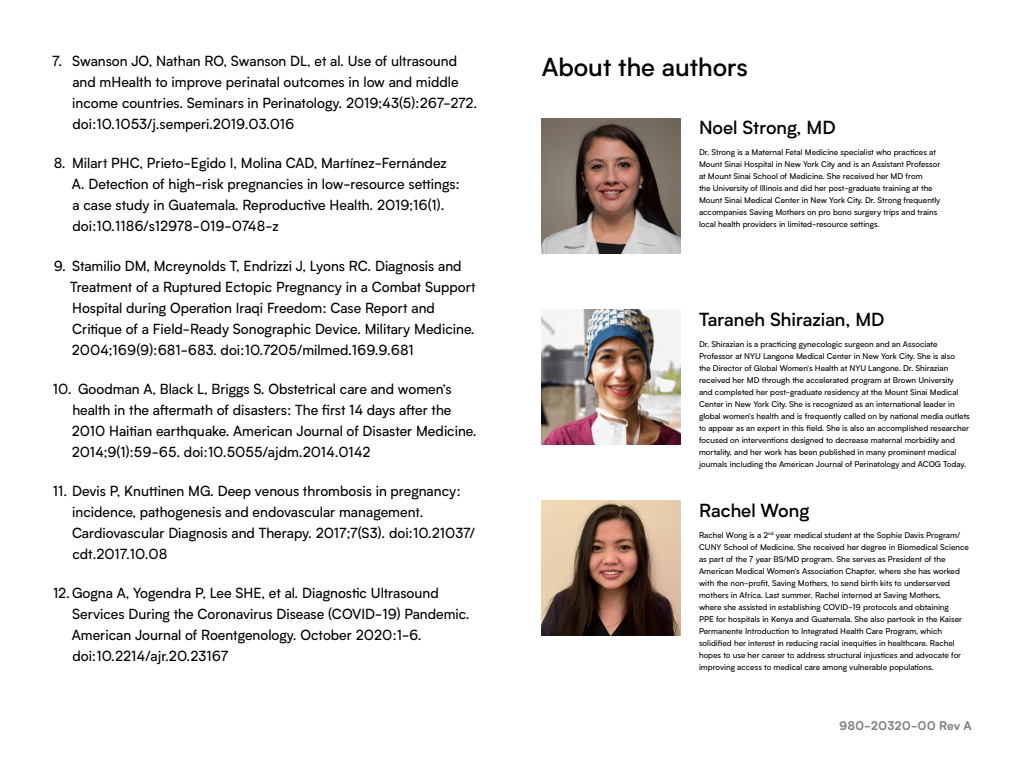
<style>
.page{position:relative;width:1025px;height:769px;background:#fff}
.page>*{position:absolute;margin:0;border:0;box-sizing:border-box;transform-origin:0 0}
.t1{font:500 25px "Biotif";color:#000}
.t2{font:500 18.2px "Biotif";color:#000}
.t3{font:14.1px/21px "Biotif";color:#000}
.t4{font:700 12px "Biotif";color:#808285}
.t5{font:8px/12px "Biotif";color:#000}
</style>
<div class="page">
<img style="left:541px;top:118px;width:139px;height:135px">
<img style="left:541px;top:310px;width:139px;height:134px">
<img style="left:541px;top:500px;width:139px;height:135px">
<h3 class="t3" style="left:72px;top:50px;width:406px;text-indent:-20px">7. Swanson JO, Nathan RO, Swanson DL, et al. Use of ultrasound and mHealth to improve perinatal outcomes in low and middle income countries. Seminars in Perinatology. 2019;43(5):267-272. doi:10.1053/j.semperi.2019.03.016</h3>
<h3 class="t3" style="left:72px;top:152px;width:389px;text-indent:-18px">8. Milart PHC, Prieto-Egido I, Molina CAD, Martínez-Fernández A. Detection of high-risk pregnancies in low-resource settings: a case study in Guatemala. Reproductive Health. 2019;16(1). doi:10.1186/s12978-019-0748-z</h3>
<p class="t3" style="left:70px;top:254px;width:407px;text-indent:-16px">9. Stamilio DM, Mcreynolds T, Endrizzi J, Lyons RC. Diagnosis and Treatment of a Ruptured Ectopic Pregnancy in a Combat Support Hospital during Operation Iraqi Freedom: Case Report and Critique of a Field-Ready Sonographic Device. Military Medicine.<br>2004;169(9):681-683. doi:10.7205/milmed.169.9.681</p>
<p class="t3" style="left:72px;top:377px;width:406px;text-indent:-19px">10. Goodman A, Black L, Briggs S. Obstetrical care and women’s health in the aftermath of disasters: The first 14 days after the 2010 Haitian earthquake. American Journal of Disaster Medicine.<br>2014;9(1):59-65. doi:10.5055/ajdm.2014.0142</p>
<h3 class="t3" style="left:72px;top:479px;width:404px;text-indent:-19px">11. Devis P, Knuttinen MG. Deep venous thrombosis in pregnancy: incidence, pathogenesis and endovascular management.<br>Cardiovascular Diagnosis and Therapy. 2017;7(S3). doi:10.21037/ cdt.2017.10.08</h3>
<h3 class="t3" style="left:72px;top:581px;width:399px;text-indent:-19px">12.Gogna A, Yogendra P, Lee SHE, et al. Diagnostic Ultrasound Services During the Coronavirus Disease (COVID-19) Pandemic.<br>American Journal of Roentgenology. October 2020:1-6. doi:10.2214/ajr.20.23167</h3>
<h1 class="t1" style="left:541px;top:49px;width:207px">About the authors</h1>
<h2 class="t2" style="left:698px;top:115px;width:138px">Noel Strong, MD</h2>
<p class="t5" style="left:698px;top:146px;width:243px">Dr. Strong is a Maternal Fetal Medicine specialist who practices at Mount Sinai Hospital in New York City and is an Assistant Professor at Mount Sinai School of Medicine. She received her MD from<br>the University of Illinois and did her post-graduate training at the Mount Sinai Medical Center in New York City. Dr. Strong frequently accompanies Saving Mothers on pro bono surgery trips and trains local health providers in limited-resource settings.</p>
<h2 class="t2" style="left:698px;top:306px;width:187px">Taraneh Shirazian, MD</h2>
<p class="t5" style="left:698px;top:337px;width:272px">Dr. Shirazian is a practicing gynecologic surgeon and an Associate Professor at NYU Langone Medical Center in New York City. She is also<br>the Director of Global Women’s Health at NYU Langone. Dr. Shirazian received her MD through the accelerated program at Brown University<br>and completed her post-graduate residency at the Mount Sinai Medical Center in New York City. She is recognized as an international leader in global women’s health and is frequently called on by national media outlets to appear as an expert in this field. She is also an accomplished researcher focused on interventions designed to decrease maternal morbidity and mortality, and her work has been published in many prominent medical journals including the American Journal of Perinatology and ACOG Today.</p>
<h2 class="t2" style="left:698px;top:496px;width:112px">Rachel Wong</h2>
<p class="t5" style="left:698px;top:528px;width:271px">Rachel Wong is a 2<sup>nd</sup> year medical student at the Sophie Davis Program/ CUNY School of Medicine. She received her degree in Biomedical Science as part of the 7 year BS/MD program. She serves as President of the American Medical Women’s Association Chapter, where she has worked with the non-profit, Saving Mothers, to send birth kits to underserved mothers in Africa. Last summer, Rachel interned at Saving Mothers,<br>where she assisted in establishing COVID-19 protocols and obtaining<br>PPE for hospitals in Kenya and Guatemala. She also partook in the Kaiser Permanente Introduction to Integrated Health Care Program, which solidified her interest in reducing racial inequities in healthcare. Rachel hopes to use her career to address structural injustices and advocate for improving access to medical care among vulnerable populations.</p>
<h3 class="t4" style="left:838px;top:716px;width:134px">980-20320-00 Rev A</h3>
</div>
